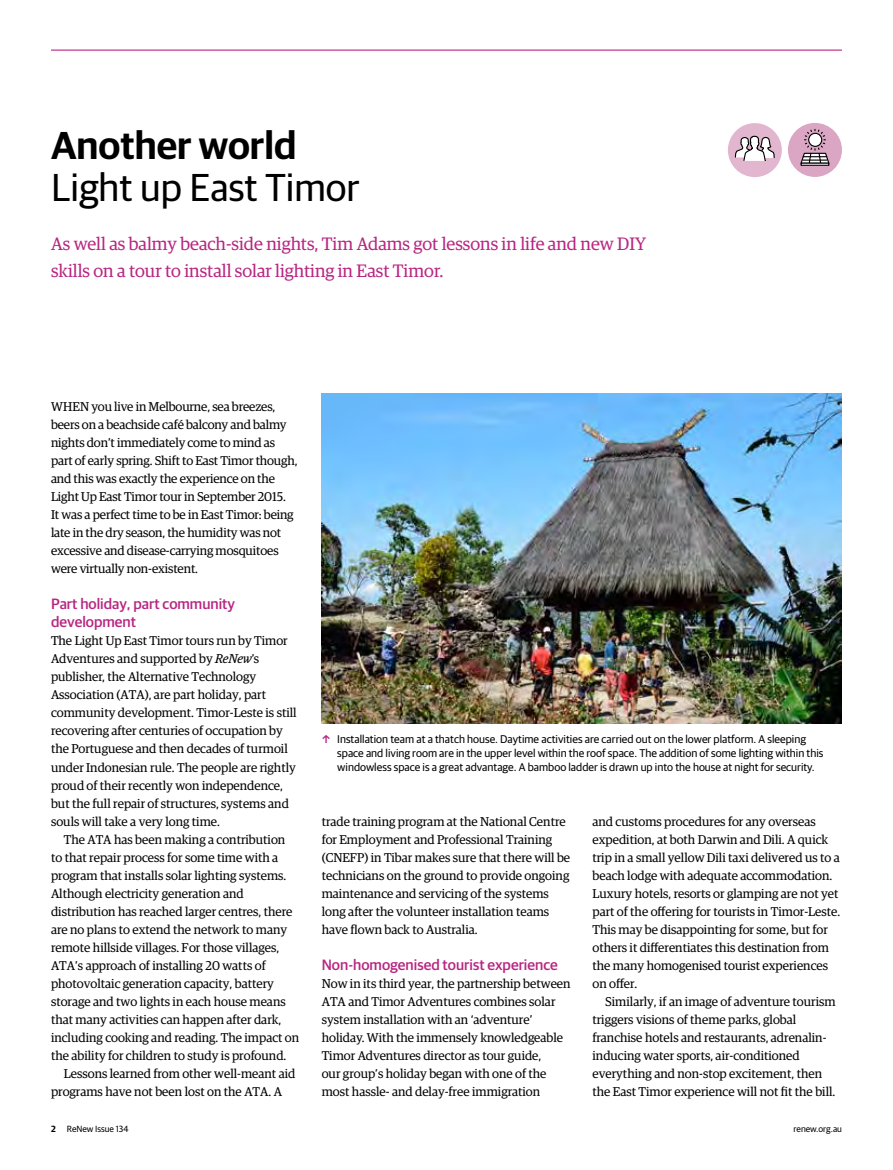
<style>
.page{position:relative;width:893px;height:1170px;background:#fff}
.page>*{position:absolute;margin:0;border:0;box-sizing:border-box;transform-origin:0 0}
.t1{font:39px "Guardian Sans";color:#000}
.t2{font:600 39px "Guardian Sans";color:#000}
.t3{font:18px/27px "Guardian Egyp";color:#b82682}
.t4{font:500 15px/18px "Guardian Sans";color:#b82682}
.t5{font:12.75px/18px "Guardian Egyp";color:#000}
.t6{font:11.25px/14.2px "Guardian Sans";color:#000}
.t7{font:9px "Guardian Sans";color:#000}
.s1{font-style:italic}
.s2{color:#b82682}
.s3{font-weight:600}
</style>
<div class="page">
<hr style="left:51px;top:50px;width:791px;height:1px;background:#b82682">
<img style="left:322px;top:393px;width:520px;height:330px">
<div style="left:788px;top:123px;width:54px;height:54px;background:#dba6c3;border-radius:50%"></div>
<div style="left:800px;top:163px;width:29px;height:3px;border:1px solid #000"></div>
<svg style="left:800px;top:129px;width:30px;height:36px"></svg>
<div style="left:728px;top:123px;width:54px;height:54px;background:#e3b6cf;border-radius:50%"></div>
<svg style="left:733px;top:135px;width:42px;height:42px"></svg>
<h1 class="t2" style="left:51px;top:117px;width:247px">Another world</h1>
<h1 class="t1" style="left:51px;top:159px;width:310px">Light up East Timor</h1>
<h2 class="t3" style="left:51px;top:229px;width:596px">As well as balmy beach-side nights, Tim Adams got lessons in life and new DIY skills on a tour to install solar lighting in East Timor.</h2>
<p class="t5" style="left:51px;top:397px;width:248px">WHEN you live in Melbourne, sea breezes, beers on a beachside café balcony and balmy nights don’t immediately come to mind as part of early spring. Shift to East Timor though, and this was exactly the experience on the Light Up East Timor tour in September 2015.<br>It was a perfect time to be in East Timor: being late in the dry season, the humidity was not excessive and disease-carrying mosquitoes were virtually non-existent.</p>
<p class="t4" style="left:51px;top:594px;width:186px">Part holiday, part community development</p>
<p class="t5" style="left:51px;top:631px;width:247px">The Light Up East Timor tours run by Timor Adventures and supported by <span class="s1">ReNew</span>’s publisher, the Alternative Technology Association (ATA), are part holiday, part community development. Timor-Leste is still recovering after centuries of occupation by the Portuguese and then decades of turmoil under Indonesian rule. The people are rightly proud of their recently won independence, but the full repair of structures, systems and souls will take a very long time.</p>
<p class="t5" style="left:51px;top:829px;width:250px;text-indent:13px">The ATA has been making a contribution to that repair process for some time with a program that installs solar lighting systems.<br>Although electricity generation and distribution has reached larger centres, there are no plans to extend the network to many remote hillside villages. For those villages, ATA’s approach of installing 20 watts of photovoltaic generation capacity, battery storage and two lights in each house means that many activities can happen after dark, including cooking and reading. The impact on the ability for children to study is profound.</p>
<p class="t5" style="left:51px;top:1063px;width:246px;text-indent:13px">Lessons learned from other well-meant aid programs have not been lost on the ATA. A</p>
<p class="t6" style="left:337px;top:730px;width:488px;text-indent:-16px"><span class="s2">□</span> Installation team at a thatch house. Daytime activities are carried out on the lower platform. A sleeping space and living room are in the upper level within the roof space. The addition of some lighting within this windowless space is a great advantage. A bamboo ladder is drawn up into the house at night for security.</p>
<p class="t5" style="left:322px;top:811px;width:250px">trade training program at the National Centre for Employment and Professional Training (CNEFP) in Tibar makes sure that there will be technicians on the ground to provide ongoing maintenance and servicing of the systems long after the volunteer installation teams have flown back to Australia.</p>
<p class="t4" style="left:322px;top:954px;width:238px">Non-homogenised tourist experience</p>
<p class="t5" style="left:322px;top:973px;width:250px">Now in its third year, the partnership between ATA and Timor Adventures combines solar system installation with an ‘adventure’ holiday. With the immensely knowledgeable Timor Adventures director as tour guide,<br>our group’s holiday began with one of the most hassle- and delay-free immigration</p>
<p class="t5" style="left:592px;top:811px;width:249px">and customs procedures for any overseas expedition, at both Darwin and Dili. A quick trip in a small yellow Dili taxi delivered us to a beach lodge with adequate accommodation.<br>Luxury hotels, resorts or glamping are not yet part of the offering for tourists in Timor-Leste.<br>This may be disappointing for some, but for others it differentiates this destination from the many homogenised tourist experiences on offer.</p>
<p class="t5" style="left:592px;top:991px;width:245px;text-indent:13px">Similarly, if an image of adventure tourism triggers visions of theme parks, global franchise hotels and restaurants, adrenalin&shy;inducing water sports, air-conditioned everything and non-stop excitement, then the East Timor experience will not fit the bill.</p>
<p class="t7" style="left:51px;top:1121px;width:79px"><span class="s3">2</span> ReNew Issue 134</p>
<p class="t7" style="left:793px;top:1121px;width:50px">renew.org.au</p>
</div>
